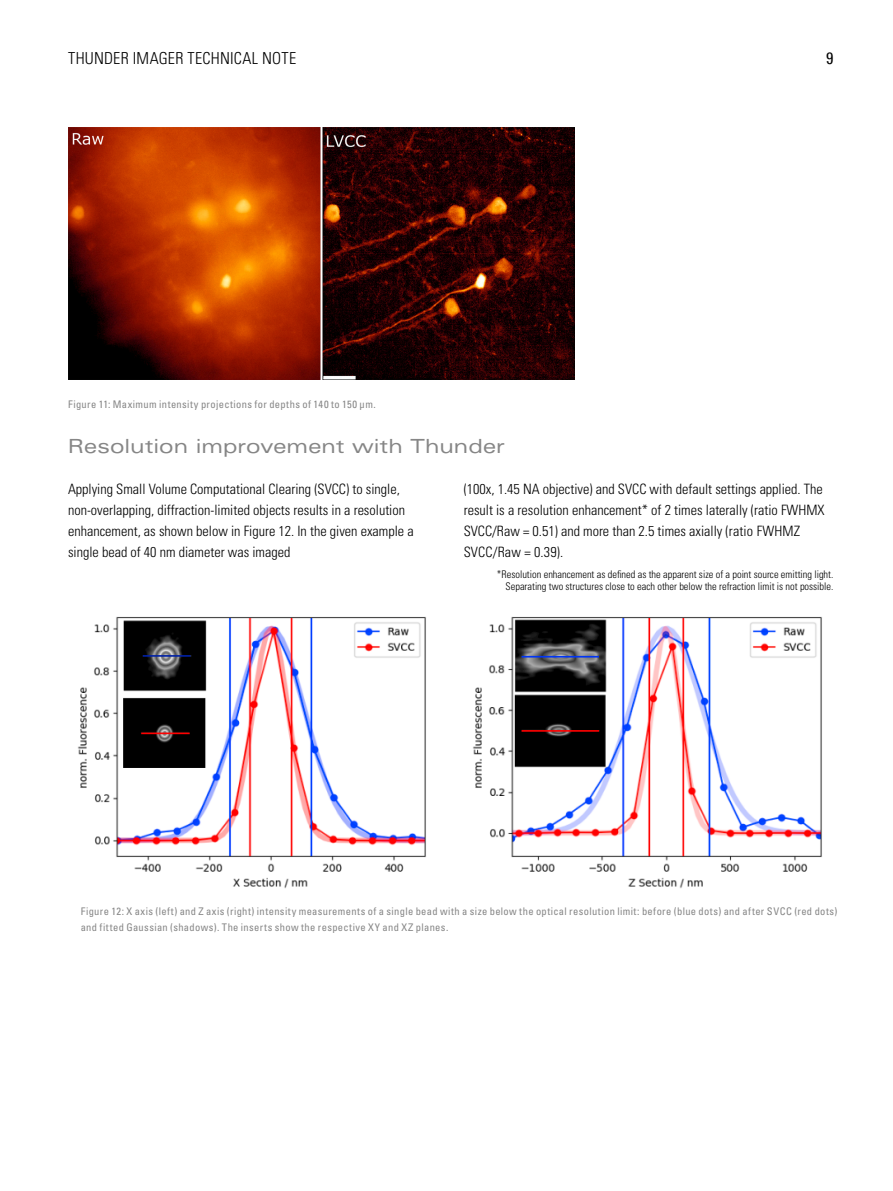
<style>
.page{position:relative;width:893px;height:1191px;background:#fff}
.page>*{position:absolute;margin:0;border:0;box-sizing:border-box;transform-origin:0 0}
.t1{font:expanded 19.5px "Univers LT Std";color:#868686}
.t2{font:300 condensed 16.5px "Univers LT Std";letter-spacing:.015em;color:#000}
.t3{font:condensed 16.5px "Univers LT";color:#000}
.t4{font:300 condensed 14.25px/21px "Univers LT Std";color:#000}
.t5{font:condensed 10.5px/15.8px "Univers LT Std";letter-spacing:.035em;color:#868686}
.t6{font:300 condensed 10.5px/12.6px "Univers LT Std";color:#000;text-align:right}
</style>
<div class="page">
<img style="left:68px;top:128px;width:506px;height:252px">
<img style="left:78px;top:616px;width:348px;height:273px">
<img style="left:473px;top:616px;width:349px;height:273px">
<p class="t2" style="left:68px;top:49px;width:230px">THUNDER IMAGER TECHNICAL NOTE</p>
<p class="t3" style="left:826px;top:48px;width:9px">9</p>
<p class="t5" style="left:68px;top:396px;width:309px">Figure 11: Maximum intensity projections for depths of 140 to 150 µm.</p>
<h1 class="t1" style="left:68px;top:435px;width:438px">Resolution improvement with Thunder</h1>
<p class="t4" style="left:68px;top:478px;width:347px">Applying Small Volume Computational Clearing (SVCC) to single, non-overlapping, diffraction-limited objects results in a resolution enhancement, as shown below in Figure 12. In the given example a single bead of 40 nm diameter was imaged</p>
<p class="t4" style="left:464px;top:478px;width:362px">(100x, 1.45 NA objective) and SVCC with default settings applied. The result is a resolution enhancement* of 2 times laterally (ratio FWHMX SVCC/Raw = 0.51) and more than 2.5 times axially (ratio FWHMZ SVCC/Raw = 0.39).</p>
<p class="t6" style="left:497px;top:567px;width:338px">*Resolution enhancement as defined as the apparent size of a point source emitting light.<br>Separating two structures close to each other below the refraction limit is not possible.</p>
<p class="t5" style="left:81px;top:903px;width:758px">Figure 12: X axis (left) and Z axis (right) intensity measurements of a single bead with a size below the optical resolution limit: before (blue dots) and after SVCC (red dots) and fitted Gaussian (shadows). The inserts show the respective XY and XZ planes.</p>
</div>
